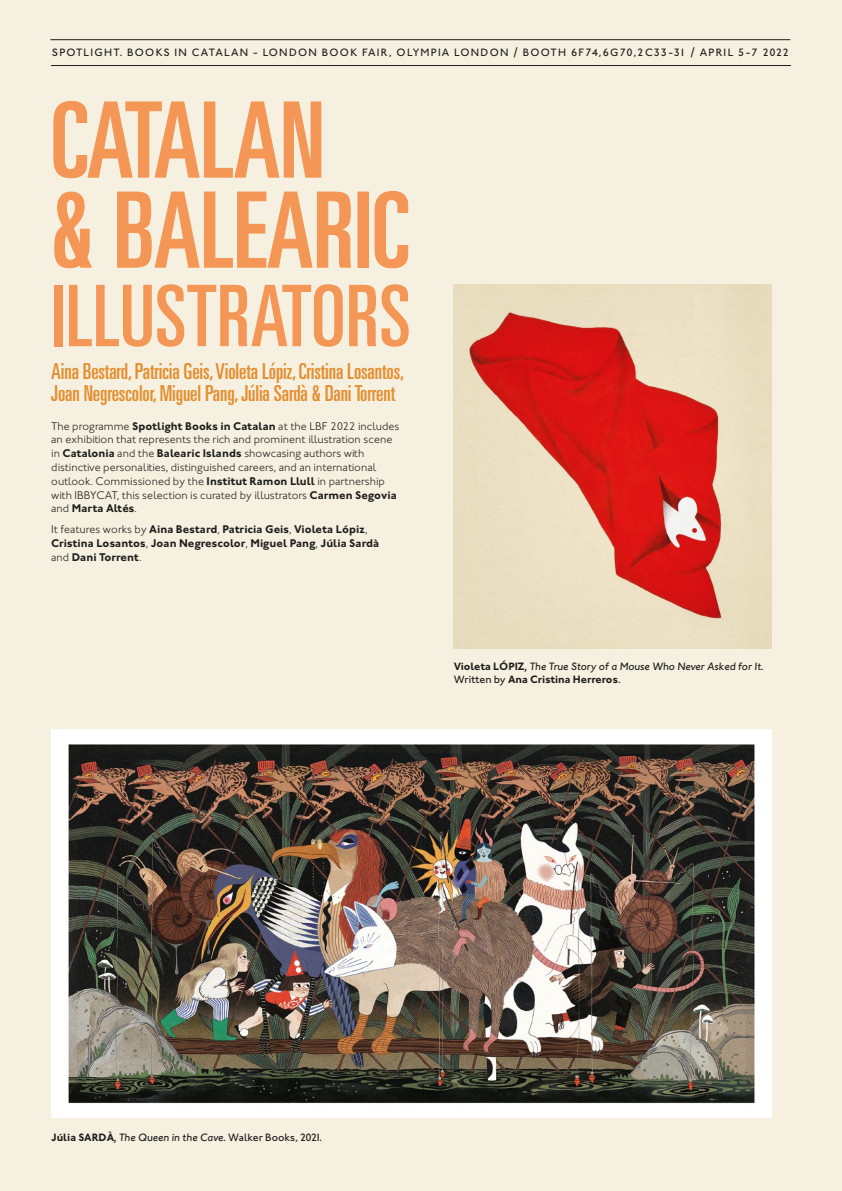
<style>
.page{position:relative;width:842px;height:1191px;background:#f5f0e0}
.page>*{position:absolute;margin:0;border:0;box-sizing:border-box;transform-origin:0 0}
.t1{font:ultra-condensed 104px/90px "Univers LT Std";letter-spacing:.005em;color:#f49655}
.t2{font:ultra-condensed 85px "Univers LT Std";letter-spacing:.005em;color:#f49655}
.t3{font:ultra-condensed 22px/22px "Univers LT Std";letter-spacing:-.005em;color:#e48e30}
.t4{font:300 11.5px/13.8px "Johnston ITC Std";letter-spacing:.005em;color:#1d1d1b}
.t5{font:700 11.5px/13.8px "Johnston ITC Std";letter-spacing:.005em;color:#1d1d1b}
.t6{font:italic 500 11px/13.2px "Johnston ITC Std";color:#1d1d1b}
.t7{font:500 11px "Johnston ITC Std";letter-spacing:.12em;color:#1d1d1b}
.s1{font-weight:700}
.s2{font-weight:300}
.s3{font-weight:700;font-style:normal}
.s4{font-style:normal}
</style>
<div class="page">
<img style="left:454px;top:284px;width:317px;height:364px">
<img style="left:51px;top:730px;width:720px;height:387px">
<svg style="left:53px;top:101px;width:268px;height:77px"></svg>
<svg style="left:54px;top:191px;width:38px;height:77px"></svg>
<svg style="left:117px;top:191px;width:234px;height:77px"></svg>
<div style="left:358px;top:192px;width:11px;height:75px;border:1px solid #f49655"></div>
<svg style="left:374px;top:191px;width:34px;height:77px"></svg>
<hr style="left:51px;top:65px;width:740px;height:1px;background:#1d1d1b">
<hr style="left:50px;top:39px;width:740px;height:1px;background:#1d1d1b">
<p class="t7" style="left:52px;top:46px;width:738px">SPOTLIGHT. BOOKS IN CATALAN - LONDON BOOK FAIR, OLYMPIA LONDON / BOOTH 6F74,6G70,2C33-31 / APRIL 5-7 2022</p>
<h1 class="t1" style="left:51px;top:95px;width:359px">CATALAN<br>&amp; BALEARIC</h1>
<h2 class="t2" style="left:51px;top:268px;width:361px">ILLUSTRATORS</h2>
<h3 class="t3" style="left:51px;top:360px;width:354px">Aina Bestard, Patricia Geis, Violeta Lópiz, Cristina Losantos,<br>Joan Negrescolor, Miguel Pang, Júlia Sardà &amp; Dani Torrent</h3>
<p class="t4" style="left:51px;top:419px;width:350px">The programme <span class="s1">Spotlight Books in Catalan</span> at the LBF 2022 includes an exhibition that represents the rich and prominent illustration scene in <span class="s1">Catalonia</span> and the <span class="s1">Balearic Islands</span> showcasing authors with distinctive personalities, distinguished careers, and an international outlook. Commissioned by the <span class="s1">Institut Ramon Llull</span> in partnership with IBBYCAT, this selection is curated by illustrators <span class="s1">Carmen Segovia </span>and <span class="s1">Marta Altés</span>.</p>
<p class="t5" style="left:51px;top:522px;width:330px"><span class="s2">It features works by</span> Aina Bestard<span class="s2">,</span> Patricia Geis<span class="s2">,</span> Violeta Lópiz<span class="s2">,<br></span>Cristina Losantos<span class="s2">,</span> Joan Negrescolor<span class="s2">,</span> Miguel Pang<span class="s2">,</span> Júlia Sardà <span class="s2">and</span> Dani Torrent<span class="s2">.</span></p>
<p class="t6" style="left:454px;top:660px;width:311px"><span class="s3">Violeta LÓPIZ</span>, The True Story of a Mouse Who Never Asked for It.<br><span class="s4">Written by</span> <span class="s3">Ana Cristina Herreros</span><span class="s4">.</span></p>
<p class="t6" style="left:51px;top:1130px;width:272px"><span class="s3">Júlia SARDÀ</span>, The Queen in the Cave. <span class="s4">Walker Books, 2021.</span></p>
</div>
